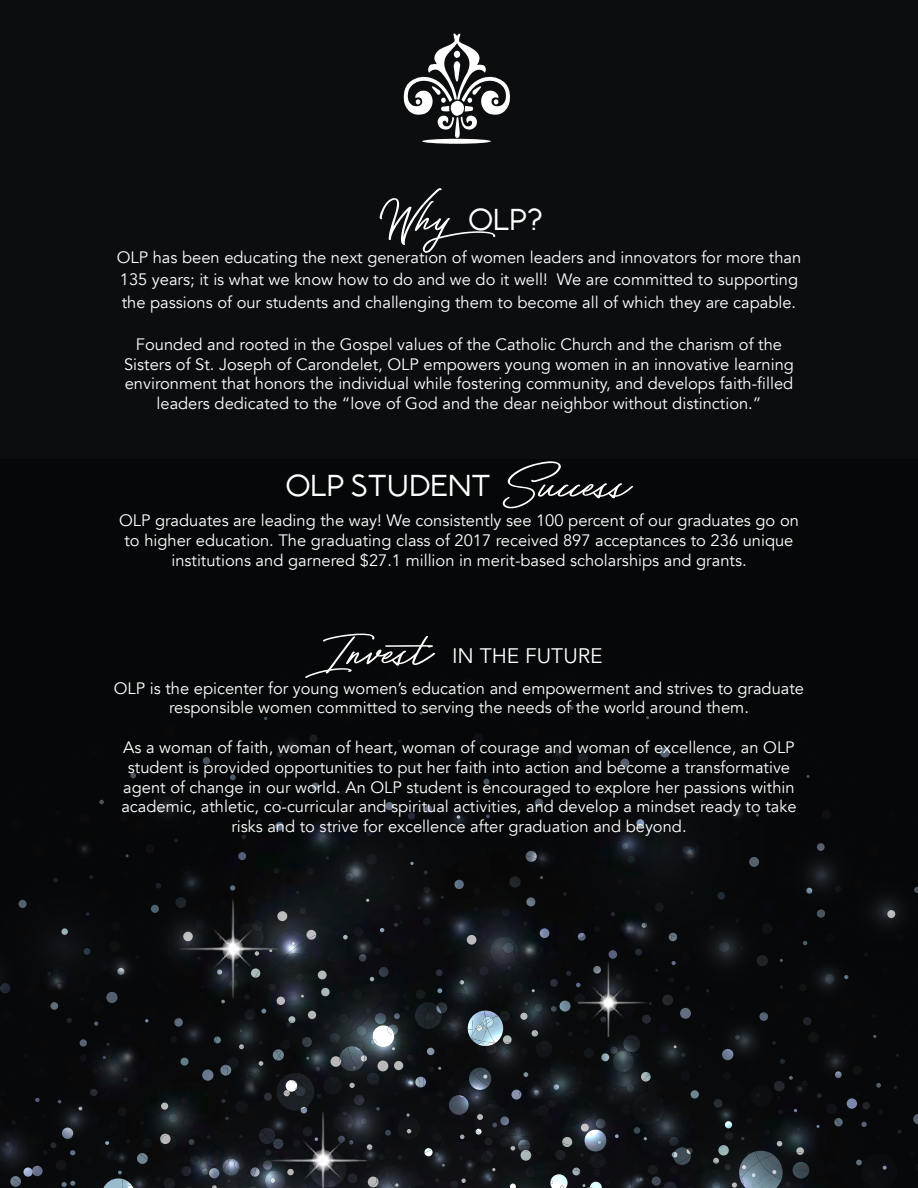
<style>
.page{position:relative;width:918px;height:1188px;background:#0b0d0f}
.page>*{position:absolute;margin:0;border:0;box-sizing:border-box;transform-origin:0 0}
.t1{font:63px "Bayshore";color:#fff}
.t2{font:27px "Royal Crescent";color:#fff}
.t3{font:21px "Avenir";color:#fff}
.t4{font:16.5px/19.8px "Avenir";color:#fff;text-align:center}
</style>
<div class="page">
<svg style="left:0;top:706px;width:918px;height:482px"></svg>
<svg style="left:404px;top:33px;width:106px;height:105px"></svg>
<div style="left:422px;top:139px;width:69px;height:5px;background:#fff;border-radius:50%"></div>
<img style="left:239px;top:1099px;width:127px;height:89px">
<img style="left:149px;top:887px;width:128px;height:136px">
<img style="left:579px;top:900px;width:128px;height:136px">
<h1 class="t1" style="left:373px;top:171px;width:140px">Why</h1>
<h2 class="t2" style="left:470px;top:201px;width:77px">OLP?</h2>
<p class="t4" style="left:117px;top:246px;width:686px;line-height:22.5px;text-align:left">OLP has been educating the next generation of women leaders and innovators for more than<br>135 years; it is what we know how to do and we do it well! We are committed to supporting the passions of our students and challenging them to become all of which they are capable.</p>
<p class="t4" style="left:124px;top:335px;width:671px">Founded and rooted in the Gospel values of the Catholic Church and the charism of the Sisters of St. Joseph of Carondelet, OLP empowers young women in an innovative learning environment that honors the individual while fostering community, and develops faith-filled leaders dedicated to the “love of God and the dear neighbor without distinction.”</p>
<h1 class="t1" style="left:508px;top:437px;width:125px">Success</h1>
<p class="t4" style="left:119px;top:511px;width:681px">OLP graduates are leading the way! We consistently see 100 percent of our graduates go on to higher education. The graduating class of 2017 received 897 acceptances to 236 unique institutions and garnered $27.1 million in merit-based scholarships and grants.</p>
<h2 class="t2" style="left:287px;top:467px;width:208px">OLP STUDENT</h2>
<h1 class="t1" style="left:315px;top:605px;width:152px">Invest</h1>
<p class="t3" style="left:452px;top:644px;width:152px">IN THE FUTURE</p>
<p class="t4" style="left:114px;top:678px;width:692px">OLP is the epicenter for young women’s education and empowerment and strives to graduate responsible women committed to serving the needs of the world around them.</p>
<p class="t4" style="left:121px;top:738px;width:677px">As a woman of faith, woman of heart, woman of courage and woman of excellence, an OLP student is provided opportunities to put her faith into action and become a transformative agent of change in our world. An OLP student is encouraged to explore her passions within academic, athletic, co-curricular and spiritual activities, and develop a mindset ready to take risks and to strive for excellence after graduation and beyond.</p>
</div>
